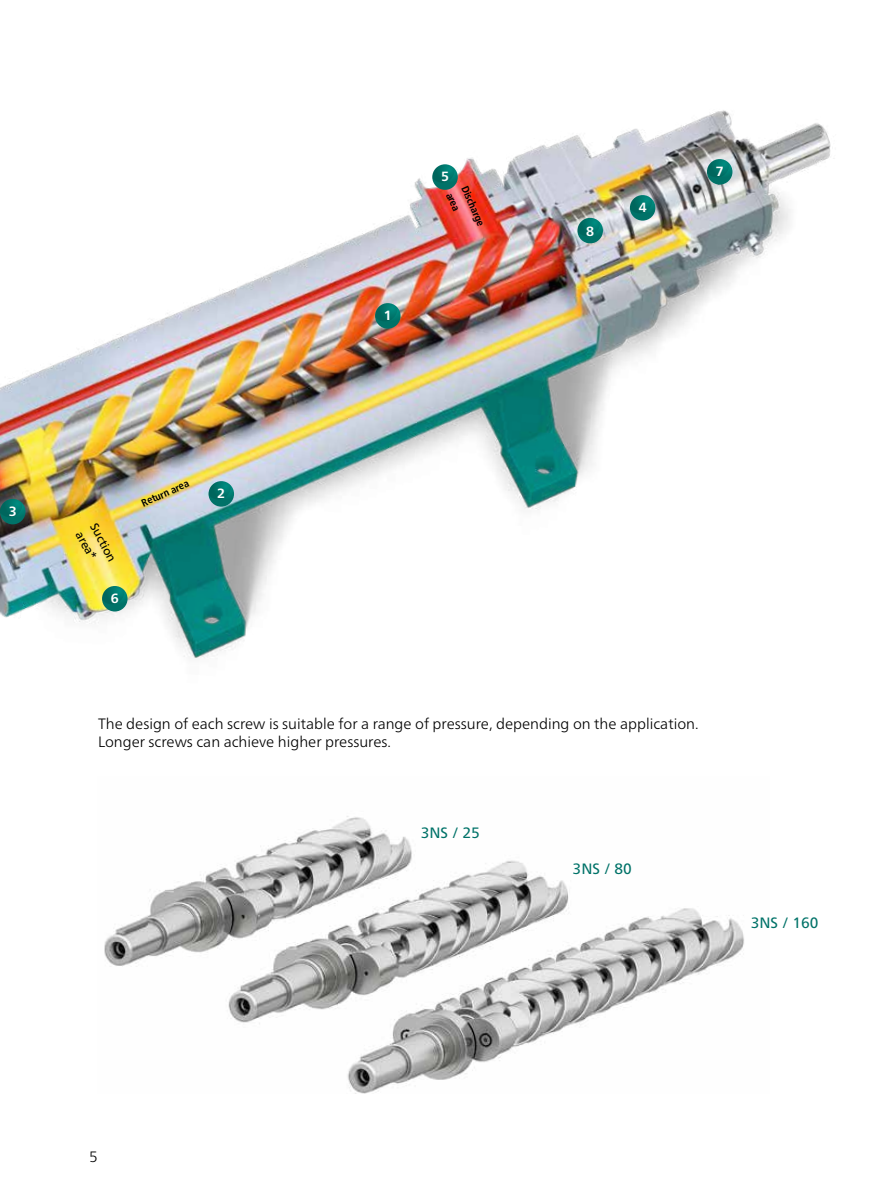
<style>
.page{position:relative;width:893px;height:1191px;background:#fff}
.page>*{position:absolute;margin:0;border:0;box-sizing:border-box;transform-origin:0 0}
.t1{font:300 15px/18px "Frutiger Neue LTW1 G";color:#000}
.t2{font:15px "Frutiger Neue LTW1 G";color:#007268}
.t3{font:700 13.35px "Frutiger Neue LTW1 G";color:#fff}
.t4{font:12px/16.5px "Frutiger Neue LTW1 G";color:#000}
.t5{font:700 condensed 10.5px/16.5px "Frutiger Neue LTW1 G";color:#000}
</style>
<div class="page">
<img style="left:0;top:110px;width:831px;height:548px">
<svg style="left:630px;top:195px;width:25px;height:26px"></svg>
<svg style="left:630px;top:195px;width:22px;height:18px"></svg>
<svg style="left:375px;top:303px;width:26px;height:26px"></svg>
<svg style="left:375px;top:303px;width:22px;height:18px"></svg>
<svg style="left:209px;top:481px;width:25px;height:25px"></svg>
<svg style="left:209px;top:481px;width:22px;height:18px"></svg>
<svg style="left:0;top:499px;width:26px;height:25px"></svg>
<svg style="left:0;top:499px;width:22px;height:18px"></svg>
<svg style="left:432px;top:164px;width:26px;height:26px"></svg>
<svg style="left:432px;top:164px;width:23px;height:19px"></svg>
<svg style="left:102px;top:586px;width:26px;height:25px"></svg>
<svg style="left:102px;top:586px;width:22px;height:18px"></svg>
<svg style="left:707px;top:159px;width:25px;height:26px"></svg>
<svg style="left:707px;top:159px;width:22px;height:18px"></svg>
<div style="left:577px;top:218px;width:26px;height:25px;background:linear-gradient(to right,#017167,#01756b);border-radius:13px"></div>
<svg style="left:577px;top:218px;width:23px;height:18px"></svg>
<img style="left:104px;top:816px;width:640px;height:277px">
<p class="t3" style="left:384px;top:307px;width:9px">1</p>
<p class="t3" style="left:441px;top:168px;width:9px">5</p>
<p class="t5" style="left:473px;top:183px;width:44px;rotate:66deg">Discharge area</p>
<p class="t3" style="left:586px;top:223px;width:9px">8</p>
<p class="t3" style="left:639px;top:199px;width:9px">4</p>
<p class="t3" style="left:716px;top:163px;width:9px">7</p>
<p class="t3" style="left:9px;top:503px;width:9px">3</p>
<p class="t4" style="left:101px;top:520px;width:43px;rotate:62deg">Suction area*</p>
<p class="t3" style="left:111px;top:590px;width:9px">6</p>
<p class="t5" style="left:138px;top:495px;width:52px;rotate:-24deg">Return area</p>
<p class="t3" style="left:217px;top:485px;width:9px">2</p>
<p class="t1" style="left:98px;top:714px;width:602px">The design of each screw is suitable for a range of pressure, depending on the application.<br>Longer screws can achieve higher pressures.</p>
<p class="t2" style="left:421px;top:824px;width:61px">3NS / 25</p>
<p class="t2" style="left:573px;top:860px;width:61px">3NS / 80</p>
<p class="t2" style="left:751px;top:914px;width:69px">3NS / 160</p>
<p class="t1" style="left:89px;top:1147px;width:10px">5</p>
</div>
